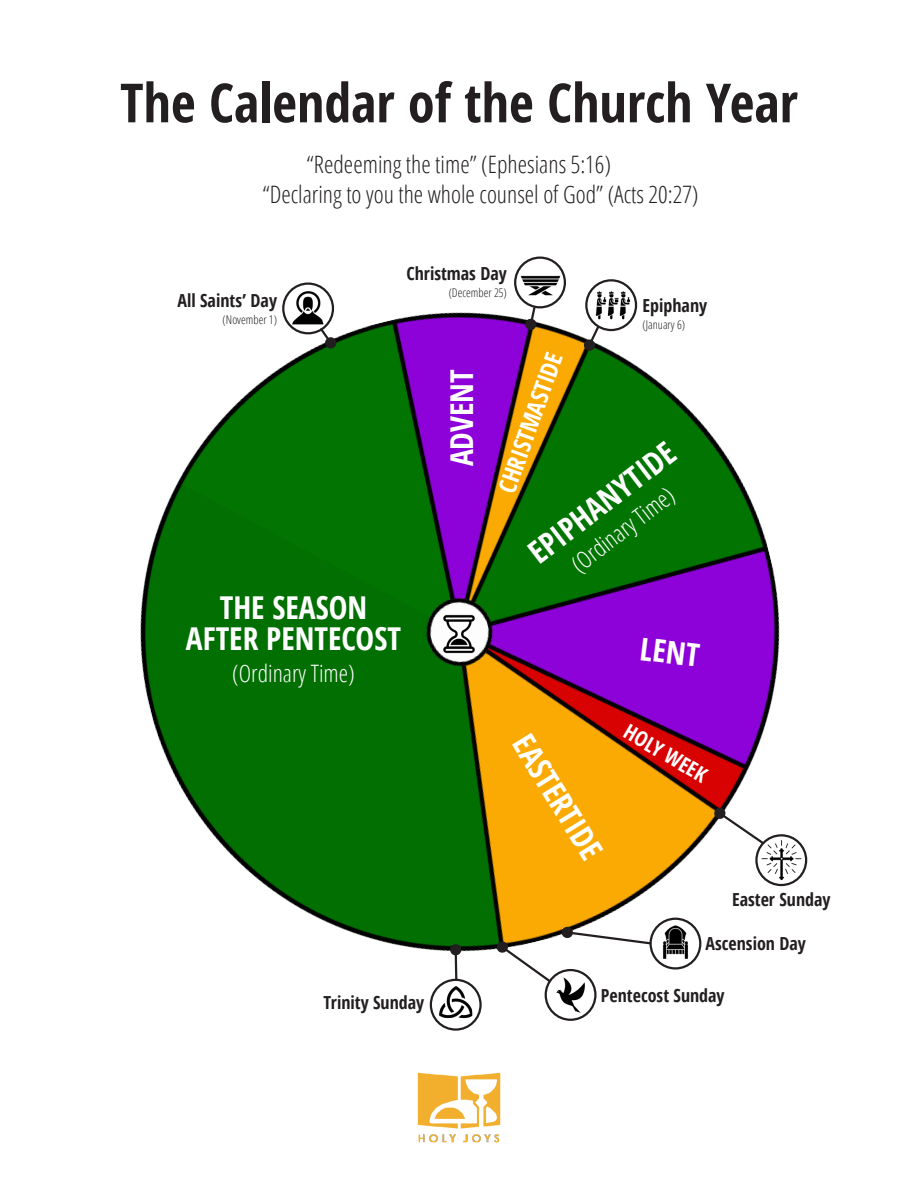
<style>
.page{position:relative;width:918px;height:1188px;background:#fff}
.page>*{position:absolute;margin:0;border:0;box-sizing:border-box;transform-origin:0 0}
.t1{font:700 condensed 54px "Open Sans";color:#231f20}
.t2{font:700 condensed 31.5px "Open Sans";color:#fff}
.t3{font:300 condensed 24px "Open Sans";color:#231f20}
.t4{font:300 condensed 24px "Open Sans";color:#fff}
.t5{font:700 condensed 24px "Open Sans";color:#fff}
.t6{font:700 condensed 21px "Open Sans";color:#fff}
.t7{font:700 condensed 18px "Open Sans";color:#231f20}
.t8{font:300 condensed 12px "Open Sans";color:#231f20}
</style>
<div class="page">
<img style="left:140px;top:256px;width:668px;height:775px">
<svg style="left:524px;top:307px;width:13px;height:24px"></svg>
<svg style="left:318px;top:325px;width:19px;height:24px"></svg>
<svg style="left:583px;top:324px;width:18px;height:27px"></svg>
<svg style="left:714px;top:807px;width:52px;height:39px"></svg>
<svg style="left:496px;top:941px;width:57px;height:43px"></svg>
<svg style="left:449px;top:943px;width:13px;height:40px"></svg>
<svg style="left:561px;top:926px;width:92px;height:20px"></svg>
<img style="left:550px;top:975px;width:41px;height:40px">
<div style="left:545px;top:969px;width:52px;height:52px;border:2px solid #231f20;border-radius:50%"></div>
<img style="left:439px;top:985px;width:33px;height:33px">
<div style="left:430px;top:979px;width:52px;height:52px;border:2px solid #231f20;border-radius:50%"></div>
<img style="left:656px;top:923px;width:39px;height:38px">
<div style="left:649px;top:918px;width:52px;height:52px;border:2px solid #231f20;border-radius:50%"></div>
<img style="left:761px;top:840px;width:41px;height:40px">
<div style="left:755px;top:834px;width:52px;height:52px;border:2px solid #231f20;border-radius:50%"></div>
<img style="left:594px;top:287px;width:37px;height:37px">
<div style="left:585px;top:279px;width:52px;height:52px;border:2px solid #231f20;border-radius:50%"></div>
<img style="left:518px;top:264px;width:44px;height:43px">
<div style="left:514px;top:257px;width:52px;height:51px;border:2px solid #231f20;border-radius:50%"></div>
<img style="left:283px;top:291px;width:50px;height:42px">
<div style="left:282px;top:282px;width:52px;height:52px;border:2px solid #231f20;border-radius:50%"></div>
<img style="left:417px;top:1072px;width:84px;height:71px">
<img style="left:429px;top:604px;width:60px;height:60px;border-radius:30px">
<p class="t1" style="left:120px;top:65px;width:679px">The Calendar of the Church Year</p>
<p class="t3" style="left:307px;top:148px;width:306px">“Redeeming the time” (Ephesians 5:16)</p>
<p class="t3" style="left:263px;top:178px;width:437px">“Declaring to you the whole counsel of God” (Acts 20:27)</p>
<p class="t7" style="left:178px;top:288px;width:101px">All Saints’ Day</p>
<p class="t8" style="left:223px;top:311px;width:56px">(November 1)</p>
<p class="t7" style="left:406px;top:261px;width:102px">Christmas Day</p>
<p class="t8" style="left:449px;top:284px;width:60px">(December 25)</p>
<p class="t7" style="left:643px;top:293px;width:66px">Epiphany</p>
<p class="t8" style="left:643px;top:316px;width:44px">(January 6)</p>
<p class="t2" style="left:440px;top:466px;width:99px;rotate:-90deg">ADVENT</p>
<p class="t5" style="left:491px;top:487px;width:148px;rotate:-71deg">CHRISTMASTIDE</p>
<p class="t2" style="left:519px;top:539px;width:178px;rotate:-38deg">EPIPHANYTIDE</p>
<p class="t4" style="left:564px;top:553px;width:124px;rotate:-37deg">(Ordinary Time)</p>
<p class="t2" style="left:220px;top:585px;width:149px">THE SEASON</p>
<p class="t2" style="left:186px;top:617px;width:216px">AFTER PENTECOST</p>
<p class="t4" style="left:232px;top:657px;width:124px">(Ordinary Time)</p>
<p class="t7" style="left:324px;top:990px;width:102px">Trinity Sunday</p>
<p class="t2" style="left:643px;top:626px;width:61px;rotate:7deg">LENT</p>
<p class="t2" style="left:539px;top:726px;width:142px;rotate:58deg">EASTERTIDE</p>
<p class="t6" style="left:633px;top:717px;width:94px;rotate:30deg">HOLY WEEK</p>
<p class="t7" style="left:732px;top:887px;width:100px">Easter Sunday</p>
<p class="t7" style="left:706px;top:931px;width:102px">Ascension Day</p>
<p class="t7" style="left:601px;top:983px;width:125px">Pentecost Sunday</p>
</div>
